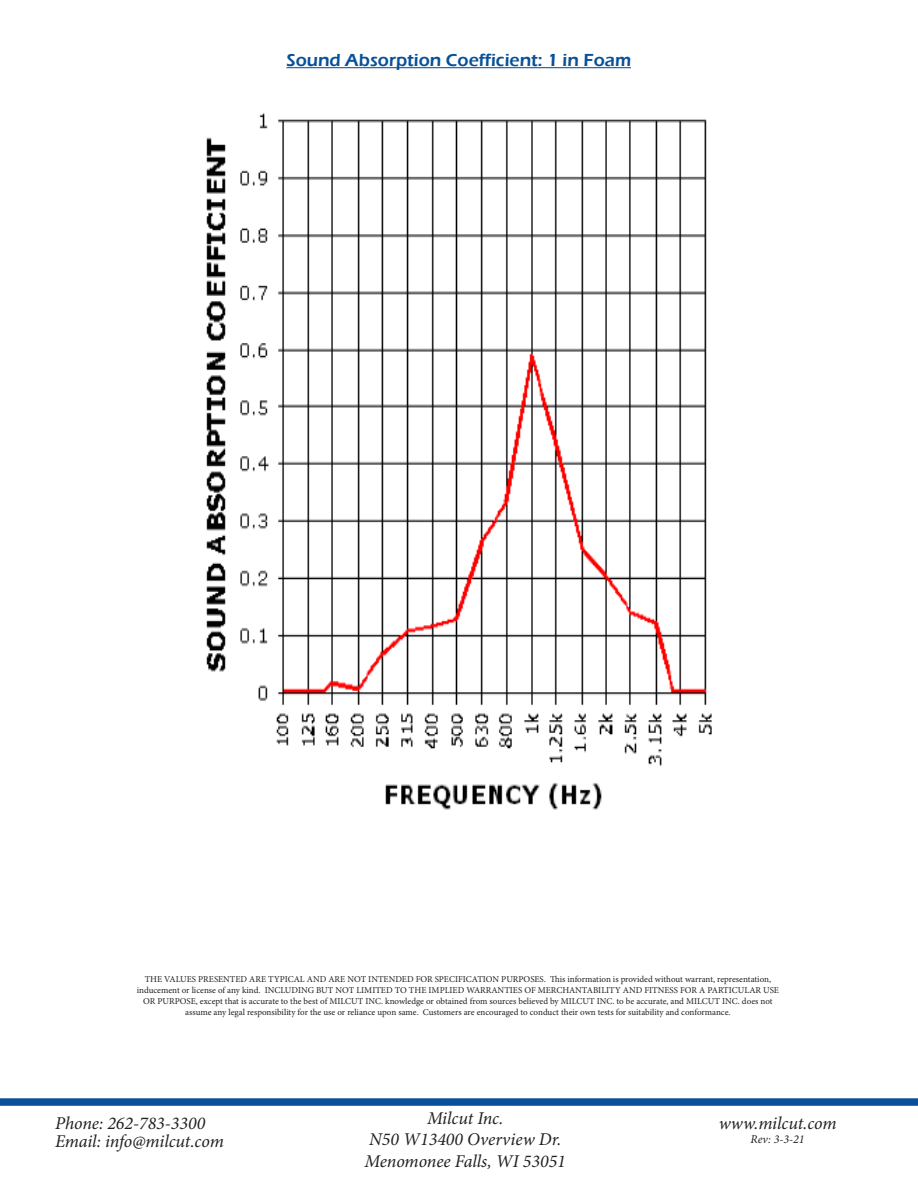
<style>
.page{position:relative;width:918px;height:1188px;background:#fff}
.page>*{position:absolute;margin:0;border:0;box-sizing:border-box;transform-origin:0 0}
.t1{font:italic 18px "Minion Pro";letter-spacing:-.005em;color:#231f20}
.t2{font:600 18px "Eras ITC";color:#085198}
.t3{font:italic 12px "Minion Pro";color:#231f20}
.t4{font:9px/10.8px "Minion Pro";color:#231f20;text-align:center}
</style>
<div class="page">
<img style="left:206px;top:112px;width:506px;height:698px">
<div style="left:0;top:1098px;width:918px;height:8px;background:#085099"></div>
<hr style="left:286px;top:67px;width:345px;height:1px;background:#085198">
<p class="t2" style="left:286px;top:50px;width:346px">Sound Absorption Coefficient: 1 in Foam</p>
<p class="t4" style="left:137px;top:974px;width:644px">THE VALUES PRESENTED ARE TYPICAL AND ARE NOT INTENDED FOR SPECIFICATION PURPOSES. This information is provided without warrant, representation, inducement or license of any kind. INCLUDING BUT NOT LIMITED TO THE IMPLIED WARRANTIES OF MERCHANTABILITY AND FITNESS FOR A PARTICULAR USE OR PURPOSE, except that is accurate to the best of MILCUT INC. knowledge or obtained from sources believed by MILCUT INC. to be accurate, and MILCUT INC. does not assume any legal responsibility for the use or reliance upon same. Customers are encouraged to conduct their own tests for suitability and conformance.</p>
<p class="t1" style="left:55px;top:1111px;width:152px">Phone: 262-783-3300</p>
<p class="t1" style="left:55px;top:1129px;width:170px">Email: info@milcut.com</p>
<p class="t1" style="left:427px;top:1105px;width:78px">Milcut Inc.</p>
<p class="t1" style="left:369px;top:1127px;width:194px">N50 W13400 Overview Dr.</p>
<p class="t1" style="left:364px;top:1149px;width:203px">Menomonee Falls, WI 53051</p>
<p class="t1" style="left:719px;top:1111px;width:119px">www.milcut.com</p>
<p class="t3" style="left:751px;top:1131px;width:56px">Rev: 3-3-21</p>
</div>
